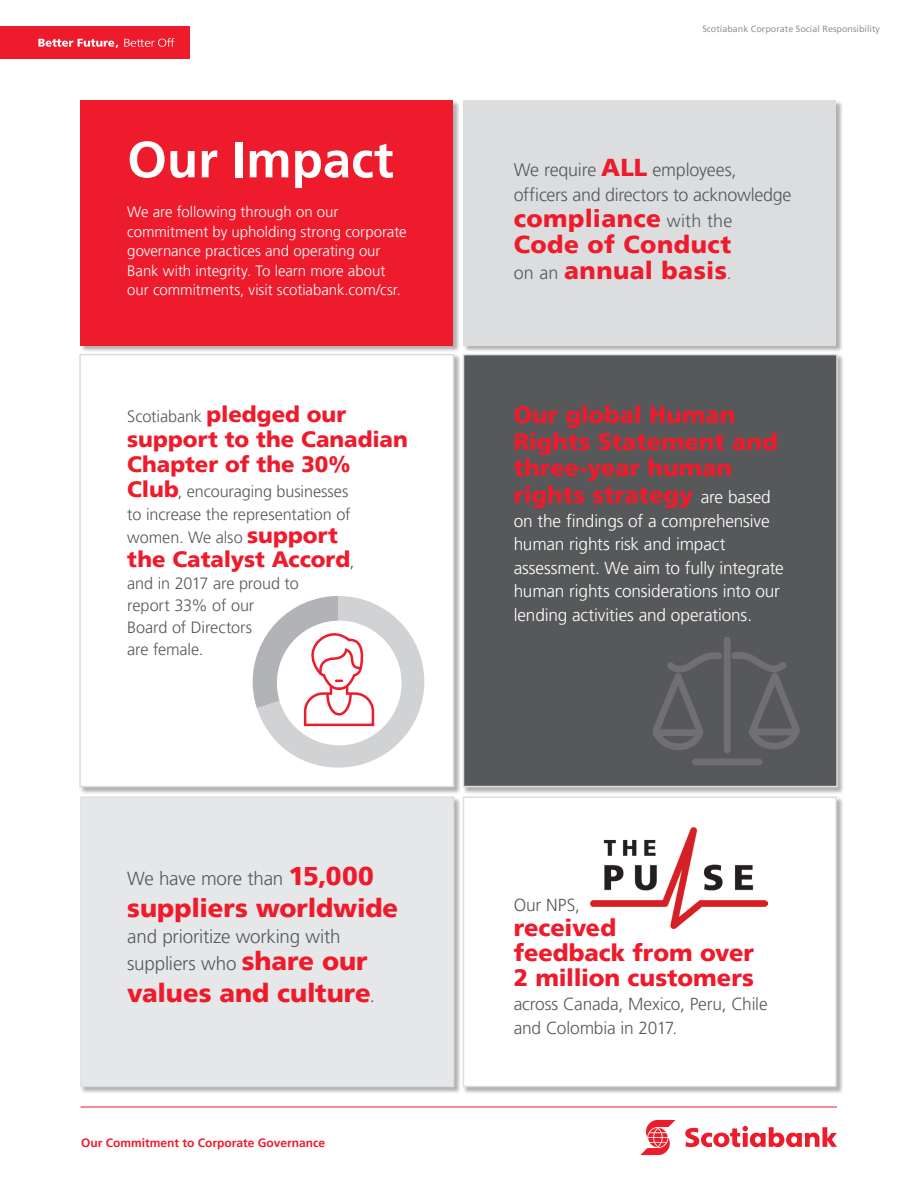
<style>
.page{position:relative;width:918px;height:1188px;background:#fff}
.page>*{position:absolute;margin:0;border:0;box-sizing:border-box;transform-origin:0 0}
.Our_Impact__H1{font:700 51px "Frutiger LT Pro";color:#fff}
.Our_Impact__body_LRG{font:900 25.65px "Frutiger LT Pro";color:#ee1b2c}
.Our_Impact__body_LRG-2{font:900 24.45px "Frutiger LT Pro";letter-spacing:.02em;color:#ee1b2c}
.Our_Impact__body_LRG-3{font:900 23.7px/25.2px "Frutiger LT Pro";color:#ee1b2c}
.Our_Impact__body_LRG-4{font:900 23.55px/26.7px "Frutiger LT Pro";color:#ee1b2c}
.Our_Impact__body_LRG-5{font:900 22.2px/25px "Frutiger LT Pro";color:#ee1b2c}
.Our_Impact__body_LRG-6{font:300 18.75px/27px "Frutiger LT Pro";letter-spacing:-.01em;color:#57585a}
.Our_Impact__body_LRG-7{font:300 17.85px/24.5px "Frutiger LT Pro";letter-spacing:-.015em;color:#57585a}
.Our_Impact__body_LRG-8{font:300 17.4px/23.7px "Frutiger LT Pro";letter-spacing:-.01em;color:#57585a}
.Our_Impact__body_LRG-9{font:300 17.25px/23.5px "Frutiger LT Pro";letter-spacing:-.01em;color:#fff}
.Our_Impact__body_LRG-10{font:300 16.2px/22.2px "Frutiger LT Pro";letter-spacing:-.005em;color:#57585a}
.Our_Impact__body{font:300 15px/19.5px "Frutiger LT Pro";color:#fff}
.t1{font:700 12px "Frutiger LT Pro";color:#ee1b2c}
.t2{font:9px "Frutiger LT Pro";color:#939598}
.s1{font-weight:900;font-size:22.2px;color:#ee1b2c}
.s2{font-weight:300;font-size:16.2px;color:#57585a}
.s3{font-weight:900;font-size:25.65px;color:#ee1b2c}
.s4{font-weight:300;font-size:18.75px;color:#57585a}
.s5{font-weight:900;font-size:24.45px;color:#ee1b2c}
.s6{font-weight:300;font-size:17.85px;color:#57585a}
.s7{font-weight:300;font-size:17.25px;color:#fff}
</style>
<div class="page">
<hr style="left:81px;top:1107px;width:756px;height:1px;background:#ee1b2c">
<svg style="left:685px;top:1126px;width:152px;height:21px"></svg>
<svg style="left:640px;top:1120px;width:35px;height:35px"></svg>
<div style="left:463px;top:100px;width:380px;height:252px;background:#231f20;opacity:.35"></div>
<div style="left:463px;top:100px;width:373px;height:246px;background:#dcdddf"></div>
<div style="left:80px;top:100px;width:380px;height:252px;background:#231f20;opacity:.35"></div>
<div style="left:81px;top:100px;width:372px;height:246px;background:#ee1b2c"></div>
<div style="left:463px;top:796px;width:380px;height:298px;background:#231f20;opacity:.35"></div>
<div style="left:463px;top:796px;width:374px;height:291px;background:#fff;border:2px solid #dcdddf"></div>
<div style="left:81px;top:797px;width:380px;height:297px;background:#231f20;opacity:.35"></div>
<div style="left:80px;top:796px;width:374px;height:291px;background:#e6e7e9"></div>
<div style="left:463px;top:354px;width:382px;height:440px;background:#231f20;opacity:.35"></div>
<div style="left:463px;top:354px;width:375px;height:433px;background:#57585a;border:2px solid #dcdddf"></div>
<div style="left:79px;top:354px;width:382px;height:440px;background:#231f20;opacity:.35"></div>
<div style="left:79px;top:354px;width:375px;height:433px;background:#fff;border:2px solid #dcdddf"></div>
<div style="left:0;top:26px;width:190px;height:32px;background:#ee1b2c"></div>
<svg style="left:38px;top:39px;width:80px;height:9px"></svg>
<svg style="left:124px;top:38px;width:50px;height:9px"></svg>
<img style="left:590px;top:828px;width:177px;height:101px">
<div style="left:692px;top:759px;width:70px;height:6px;background:#707072;border-radius:3px"></div>
<div style="left:724px;top:637px;width:7px;height:116px;background:#707072;border-radius:3px"></div>
<svg style="left:653px;top:652px;width:69px;height:98px"></svg>
<svg style="left:731px;top:652px;width:69px;height:97px"></svg>
<svg style="left:252px;top:596px;width:172px;height:172px"></svg>
<p class="Our_Impact__H1" style="left:127px;top:129px;width:268px">Our Impact</p>
<p class="Our_Impact__body" style="left:127px;top:202px;width:281px">We are following through on our commitment by upholding strong corporate governance practices and operating our Bank with integrity. To learn more about our commitments, visit scotiabank.com/csr.</p>
<p class="Our_Impact__body_LRG-10" style="left:127px;top:406px;width:220px">Scotiabank <span class="s1">pledged our</span></p>
<p class="Our_Impact__body_LRG-5" style="left:127px;top:427px;width:282px">support to the Canadian<br>Chapter of the 30%</p>
<p class="Our_Impact__body_LRG-10" style="left:127px;top:481px;width:225px"><span class="s1">Club</span>, encouraging businesses to increase the representation of</p>
<p class="Our_Impact__body_LRG-10" style="left:127px;top:527px;width:212px">women. We also <span class="s1">support</span></p>
<p class="Our_Impact__body_LRG-5" style="left:127px;top:547px;width:229px">the Catalyst Accord<span class="s2">,</span></p>
<p class="Our_Impact__body_LRG-10" style="left:127px;top:572px;width:173px">and in 2017 are proud to report 33% of our<br>Board of Directors<br>are female.</p>
<p class="Our_Impact__body_LRG-6" style="left:127px;top:865px;width:248px">We have more than <span class="s3">15,000</span></p>
<p class="Our_Impact__body_LRG" style="left:127px;top:893px;width:273px">suppliers worldwide</p>
<p class="Our_Impact__body_LRG-6" style="left:127px;top:923px;width:242px">and prioritize working with suppliers who <span class="s3">share our</span></p>
<p class="Our_Impact__body_LRG" style="left:127px;top:977px;width:249px">values and culture<span class="s4">.</span></p>
<p class="t1" style="left:81px;top:1135px;width:246px">Our Commitment to Corporate Governance</p>
<p class="t2" style="left:702px;top:24px;width:179px">Scotiabank Corporate Social Responsibility</p>
<p class="Our_Impact__body_LRG-7" style="left:514px;top:158px;width:279px">We require <span class="s5">ALL</span> employees, officers and directors to acknowledge</p>
<p class="Our_Impact__body_LRG-2" style="left:514px;top:203px;width:220px">compliance <span class="s6">with the</span></p>
<p class="Our_Impact__body_LRG-2" style="left:514px;top:229px;width:219px">Code of Conduct</p>
<p class="Our_Impact__body_LRG-2" style="left:514px;top:255px;width:220px"><span class="s6">on an</span> annual basis<span class="s6">.</span></p>
<p class="Our_Impact__body_LRG-4" style="left:514px;top:402px;width:266px">Our global Human<br>Rights Statement and three-year human rights strategy <span class="s7">are based</span></p>
<p class="Our_Impact__body_LRG-9" style="left:514px;top:509px;width:272px">on the findings of a comprehensive human rights risk and impact assessment. We aim to fully integrate human rights considerations into our lending activities and operations.</p>
<p class="Our_Impact__body_LRG-8" style="left:514px;top:893px;width:68px">Our NPS,</p>
<p class="Our_Impact__body_LRG-3" style="left:514px;top:915px;width:242px">received<br>feedback from over<br>2 million customers</p>
<p class="Our_Impact__body_LRG-8" style="left:514px;top:992px;width:256px">across Canada, Mexico, Peru, Chile and Colombia in 2017.</p>
</div>
